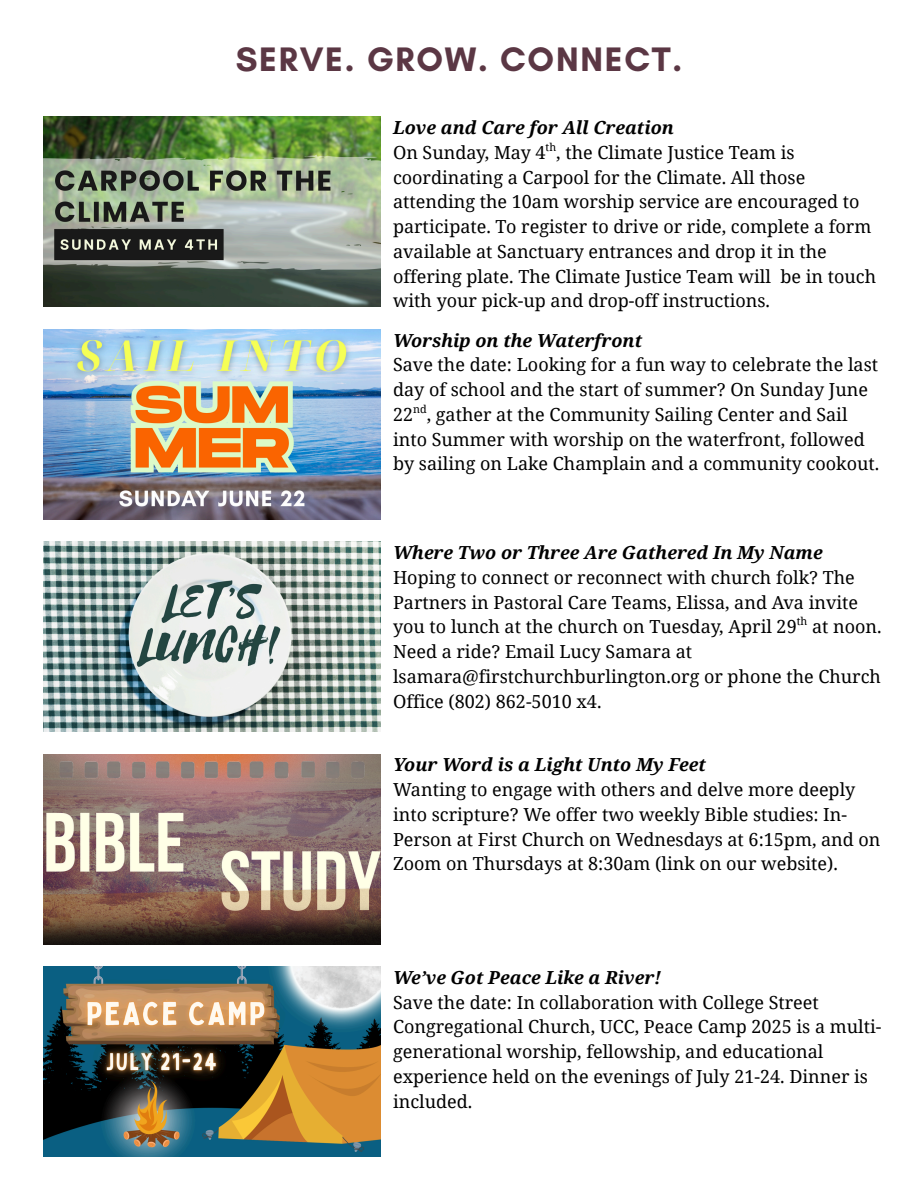
<style>
.page{position:relative;width:918px;height:1188px;background:#fff}
.page>*{position:absolute;margin:0;border:0;box-sizing:border-box;transform-origin:0 0}
.t1{font:700 34.65px "Glacial Indifference";letter-spacing:.05em;color:#5b3744}
.t2{font:18px/24.8px "Noto Serif";color:#000}
.t3{font:italic 700 18px "Noto Serif";color:#000}
.t4{font:10.8px "Noto Serif";color:#000}
</style>
<div class="page">
<img style="left:43px;top:117px;width:338px;height:190px">
<img style="left:43px;top:329px;width:338px;height:190px">
<img style="left:43px;top:542px;width:338px;height:190px">
<img style="left:43px;top:754px;width:338px;height:190px">
<img style="left:43px;top:966px;width:338px;height:191px">
<p class="t1" style="left:236px;top:38px;width:448px">SERVE. GROW. CONNECT.</p>
<p class="t3" style="left:393px;top:115px;width:282px">Love and Care for All Creation</p>
<p class="t2" style="left:393px;top:139px;width:485px">On Sunday, May 4 , the Climate Justice Team is coordinating a Carpool for the Climate. All those attending the 10am worship service are encouraged to participate. To register to drive or ride, complete a form available at Sanctuary entrances and drop it in the offering plate. The Climate Justice Team will be in touch with your pick-up and drop-off instructions.</p>
<p class="t4" style="left:546px;top:139px;width:12px">th</p>
<p class="t3" style="left:393px;top:327px;width:251px">Worship on the Waterfront</p>
<p class="t2" style="left:393px;top:352px;width:488px">Save the date: Looking for a fun way to celebrate the last day of school and the start of summer? On Sunday June 22 , gather at the Community Sailing Center and Sail into Summer with worship on the waterfront, followed by sailing on Lake Champlain and a community cookout.</p>
<p class="t4" style="left:413px;top:401px;width:15px">nd</p>
<p class="t3" style="left:393px;top:540px;width:431px">Where Two or Three Are Gathered In My Name</p>
<p class="t2" style="left:393px;top:564px;width:490px">Hoping to connect or reconnect with church folk? The Partners in Pastoral Care Teams, Elissa, and Ava invite you to lunch at the church on Tuesday, April 29 at noon.<br>Need a ride? Email Lucy Samara at lsamara@firstchurchburlington.org or phone the Church Office (802) 862-5010 x4.</p>
<p class="t4" style="left:797px;top:614px;width:12px">th</p>
<p class="t3" style="left:393px;top:752px;width:314px">Your Word is a Light Unto My Feet</p>
<p class="t2" style="left:393px;top:777px;width:489px">Wanting to engage with others and delve more deeply into scripture? We offer two weekly Bible studies: In-Person at First Church on Wednesdays at 6:15pm, and on Zoom on Thursdays at 8:30am (link on our website).</p>
<p class="t3" style="left:393px;top:965px;width:270px">We’ve Got Peace Like a River!</p>
<p class="t2" style="left:393px;top:989px;width:490px">Save the date: In collaboration with College Street Congregational Church, UCC, Peace Camp 2025 is a multi&shy;generational worship, fellowship, and educational experience held on the evenings of July 21-24. Dinner is included.</p>
</div>
